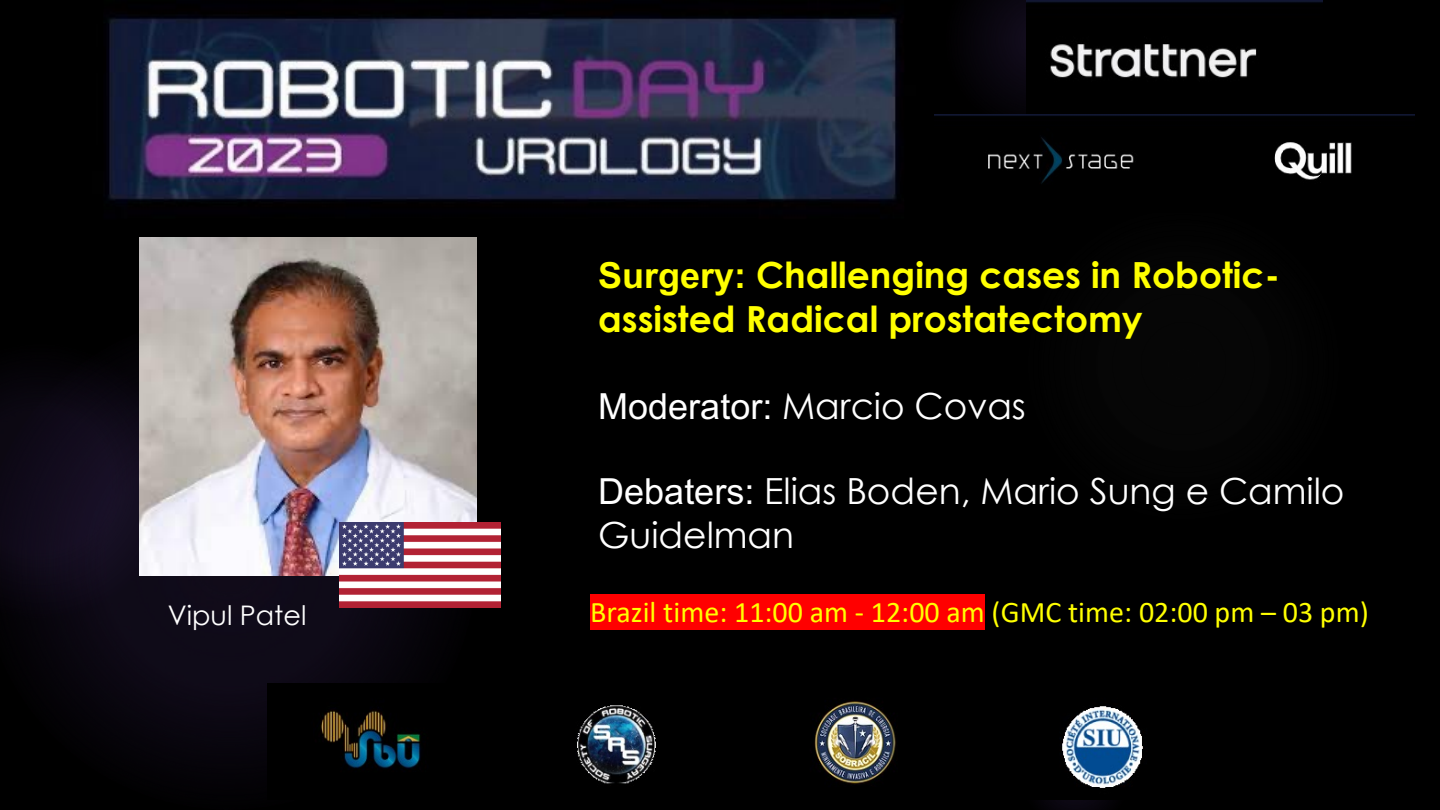
<style>
.page{position:relative;width:1440px;height:810px;background:#000}
.page>*{position:absolute;margin:0;border:0;box-sizing:border-box;transform-origin:0 0}
.t1{font:36px/43.5px "Century Gothic";color:#fff}
.t2{font:700 36px/43.5px "Century Gothic";color:#ff0}
.t3{font:30px "Calibri";color:#ff0}
.t4{font:27px "Century Gothic";color:#fff}
.s1{font-family:"Arial"}
</style>
<div class="page">
<img style="left:0;top:315px;width:477px;height:495px">
<img style="left:0;top:342px;width:180px;height:279px">
<div style="left:1017px;top:213px;width:333px;height:318px;background:#020202"></div>
<img style="left:945px;top:0;width:189px;height:114px">
<img style="left:1017px;top:799px;width:117px;height:11px">
<div style="left:590px;top:594px;width:265px;height:36px;background:#f00"></div>
<div style="left:855px;top:594px;width:9px;height:36px;background:#f00"></div>
<div style="left:864px;top:594px;width:7px;height:36px;background:#f00"></div>
<div style="left:871px;top:594px;width:114px;height:36px;background:#f00"></div>
<img style="left:80px;top:0;width:840px;height:225px">
<img style="left:267px;top:684px;width:918px;height:115px">
<img style="left:1026px;top:1px;width:297px;height:113px">
<img style="left:935px;top:114px;width:479px;height:99px">
<img style="left:139px;top:238px;width:338px;height:337px">
<img style="left:339px;top:522px;width:161px;height:85px">
<p class="t4" style="left:168px;top:598px;width:140px">Vipul Patel</p>
<p class="t2" style="left:598px;top:252px;width:683px"><span class="s1">Surgery:</span> Challenging cases in Robotic&shy;assisted Radical prostatectomy</p>
<p class="t1" style="left:598px;top:383px;width:429px"><span class="s1">Moderator:</span> Marcio Covas</p>
<p class="t1" style="left:598px;top:468px;width:748px"><span class="s1">Debaters:</span> Elias Boden, Mario Sung e Camilo<br>Guidelman</p>
<p class="t3" style="left:590px;top:594px;width:780px">Brazil time: 11:00 am - 12:00 am (GMC time: 02:00 pm – 03 pm)</p>
</div>
